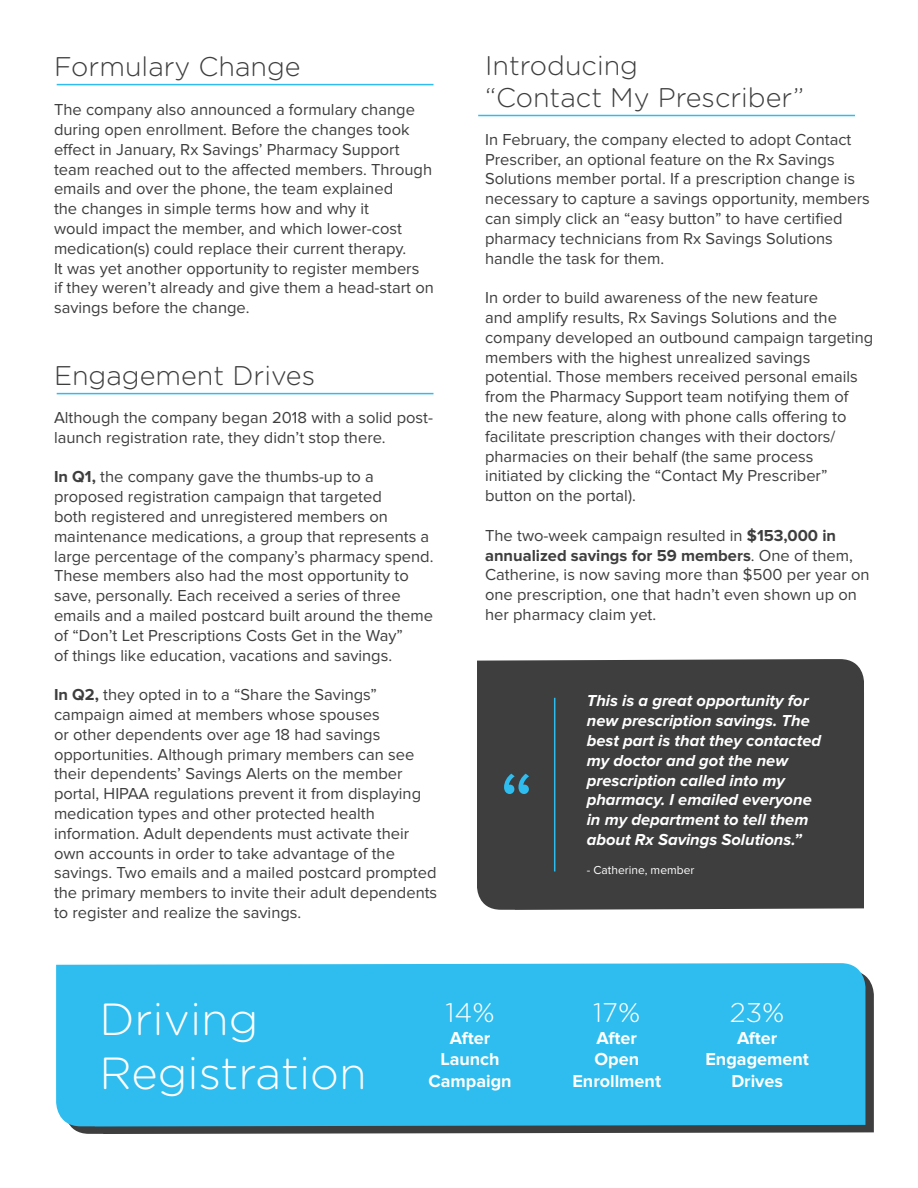
<style>
.page{position:relative;width:918px;height:1188px;background:#fff}
.page>*{position:absolute;margin:0;border:0;box-sizing:border-box;transform-origin:0 0}
.t1{font:90px "Proxima Nova";color:#2ebdee}
.t2{font:300 45px "Gotham Rounded";color:#fff}
.t3{font:300 27px "Gotham Rounded";color:#3e3e3f}
.t4{font:300 27px "Gotham Rounded";color:#fff}
.t5{font:700 18px/21.6px "Proxima Nova";color:#fff;text-align:center}
.t6{font:16.5px/19.8px "Proxima Nova";color:#3e3e3f}
.t7{font:italic 700 16.5px/19.8px "Proxima Nova";color:#fff}
.t8{font:12px "Proxima Nova";color:#fff}
.s1{font-weight:700}
</style>
<div class="page">
<svg style="left:71px;top:975px;width:803px;height:159px;background:#525354"></svg>
<div style="left:477px;top:659px;width:387px;height:251px;background:#3e3e3f"></div>
<hr style="left:554px;top:698px;width:1px;height:174px;background:#2ebdee">
<div style="left:56px;top:963px;width:809px;height:164px;background:#2ebdee"></div>
<hr style="left:57px;top:84px;width:376px;height:1px;background:#2ebdee">
<hr style="left:57px;top:393px;width:376px;height:1px;background:#2ebdee">
<hr style="left:478px;top:115px;width:377px;height:1px;background:#2ebdee">
<p class="t3" style="left:54px;top:48px;width:248px">Formulary Change</p>
<p class="t6" style="left:54px;top:100px;width:380px">The company also announced a formulary change during open enrollment. Before the changes took effect in January, Rx Savings’ Pharmacy Support team reached out to the affected members. Through emails and over the phone, the team explained<br>the changes in simple terms how and why it<br>would impact the member, and which lower-cost medication(s) could replace their current therapy.</p>
<p class="t6" style="left:54px;top:258px;width:367px">It was yet another opportunity to register members</p>
<p class="t6" style="left:54px;top:278px;width:381px">if they weren’t already and give them a head-start on savings before the change.</p>
<p class="t3" style="left:54px;top:358px;width:263px">Engagement Drives</p>
<p class="t6" style="left:54px;top:408px;width:381px">Although the company began 2018 with a solid post&shy;launch registration rate, they didn’t stop there.</p>
<p class="t6" style="left:54px;top:467px;width:381px"><span class="s1">In Q1,</span> the company gave the thumbs-up to a proposed registration campaign that targeted<br>both registered and unregistered members on maintenance medications, a group that represents a large percentage of the company’s pharmacy spend.<br>These members also had the most opportunity to save, personally. Each received a series of three emails and a mailed postcard built around the theme of “Don’t Let Prescriptions Costs Get in the Way”</p>
<p class="t6" style="left:54px;top:645px;width:340px">of things like education, vacations and savings.</p>
<p class="t6" style="left:54px;top:685px;width:385px"><span class="s1">In Q2,</span> they opted in to a “Share the Savings” campaign aimed at members whose spouses<br>or other dependents over age 18 had savings opportunities. Although primary members can see their dependents’ Savings Alerts on the member portal, HIPAA regulations prevent it from displaying medication types and other protected health information. Adult dependents must activate their own accounts in order to take advantage of the savings. Two emails and a mailed postcard prompted the primary members to invite their adult dependents to register and realize the savings.</p>
<p class="t3" style="left:485px;top:47px;width:155px">Introducing</p>
<p class="t3" style="left:485px;top:80px;width:321px">“Contact My Prescriber”</p>
<p class="t6" style="left:485px;top:130px;width:386px">In February, the company elected to adopt Contact Prescriber, an optional feature on the Rx Savings Solutions member portal. If a prescription change is necessary to capture a savings opportunity, members can simply click an “easy button” to have certified pharmacy technicians from Rx Savings Solutions handle the task for them.</p>
<p class="t6" style="left:485px;top:288px;width:390px">In order to build awareness of the new feature<br>and amplify results, Rx Savings Solutions and the company developed an outbound campaign targeting members with the highest unrealized savings potential. Those members received personal emails from the Pharmacy Support team notifying them of the new feature, along with phone calls offering to facilitate prescription changes with their doctors/ pharmacies on their behalf (the same process initiated by clicking the “Contact My Prescriber” button on the portal).</p>
<p class="t6" style="left:485px;top:526px;width:386px">The two-week campaign resulted in <span class="s1">$153,000 in annualized savings for 59 members</span>. One of them,<br>Catherine, is now saving more than $500 per year on</p>
<p class="t6" style="left:485px;top:585px;width:373px">one prescription, one that hadn’t even shown up on her pharmacy claim yet.</p>
<p class="t1" style="left:499px;top:753px;width:37px">“</p>
<p class="t7" style="left:587px;top:691px;width:236px">This is a great opportunity for new prescription savings. The best part is that they contacted my doctor and got the new prescription called into my pharmacy. I emailed everyone in my department to tell them about Rx Savings Solutions.”</p>
<p class="t8" style="left:587px;top:863px;width:109px">- Catherine, member</p>
<p class="t2" style="left:99px;top:989px;width:161px">Driving</p>
<p class="t2" style="left:99px;top:1043px;width:269px">Registration</p>
<p class="t4" style="left:445px;top:995px;width:51px">14%</p>
<p class="t5" style="left:450px;top:1027px;width:42px">After</p>
<p class="t5" style="left:428px;top:1049px;width:85px">Launch<br>Campaign</p>
<p class="t4" style="left:593px;top:995px;width:49px">17%</p>
<p class="t5" style="left:597px;top:1027px;width:42px">After</p>
<p class="t5" style="left:572px;top:1049px;width:90px">Open<br>Enrollment</p>
<p class="t4" style="left:730px;top:995px;width:56px">23%</p>
<p class="t5" style="left:705px;top:1027px;width:105px">After<br>Engagement<br>Drives</p>
</div>
